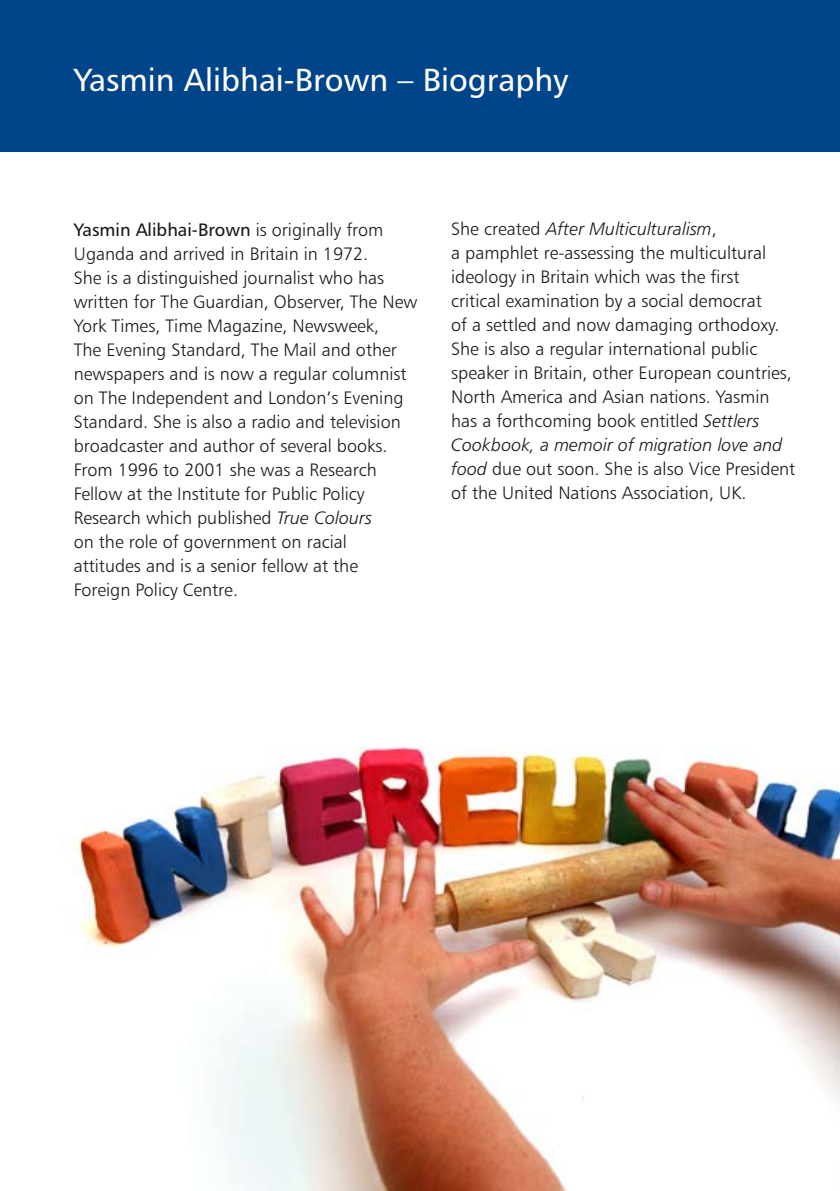
<style>
.page{position:relative;width:840px;height:1191px;background:#fff}
.page>*{position:absolute;margin:0;border:0;box-sizing:border-box;transform-origin:0 0}
.t1{font:32px "Humanist 777 BT Roman B";color:#fff}
.t2{font:18px/24px "Humanist 777 BT Light B";color:#1a171b}
.t3{font:18px "Humanist 777 BT Light Italic B";color:#1a171b}
.t4{font:18px "Humanist 777 BT Roman B";color:#1a171b}
.s1{font-family:"Humanist 777 BT Light B"}
.s2{font-family:"Humanist 777 BT Light Italic B"}
</style>
<div class="page">
<div style="left:0;top:0;width:839px;height:152px;background:#004489"></div>
<img style="left:61px;top:746px;width:778px;height:445px">
<h1 class="t1" style="left:74px;top:60px;width:496px">Yasmin Alibhai-Brown – Biography</h1>
<p class="t4" style="left:74px;top:218px;width:311px">Yasmin Alibhai-Brown <span class="s1">is originally from</span></p>
<p class="t2" style="left:74px;top:241px;width:345px">Uganda and arrived in Britain in 1972.<br>She is a distinguished journalist who has written for The Guardian, Observer, The New York Times, Time Magazine, Newsweek,<br>The Evening Standard, The Mail and other newspapers and is now a regular columnist on The Independent and London’s Evening Standard. She is also a radio and television broadcaster and author of several books.<br>From 1996 to 2001 she was a Research Fellow at the Institute for Public Policy Research which published <span class="s2">True Colours<br></span>on the role of government on racial attitudes and is a senior fellow at the Foreign Policy Centre.</p>
<p class="t3" style="left:451px;top:218px;width:267px"><span class="s1">She created</span> After Multiculturalism<span class="s1">,</span></p>
<p class="t2" style="left:451px;top:240px;width:342px">a pamphlet re-assessing the multicultural ideology in Britain which was the first critical examination by a social democrat<br>of a settled and now damaging orthodoxy.<br>She is also a regular international public speaker in Britain, other European countries, North America and Asian nations. Yasmin has a forthcoming book entitled <span class="s2">Settlers</span></p>
<p class="t3" style="left:451px;top:434px;width:332px">Cookbook, a memoir of migration love and</p>
<p class="t2" style="left:451px;top:456px;width:345px"><span class="s2">food</span> due out soon. She is also Vice President of the United Nations Association, UK.</p>
</div>
